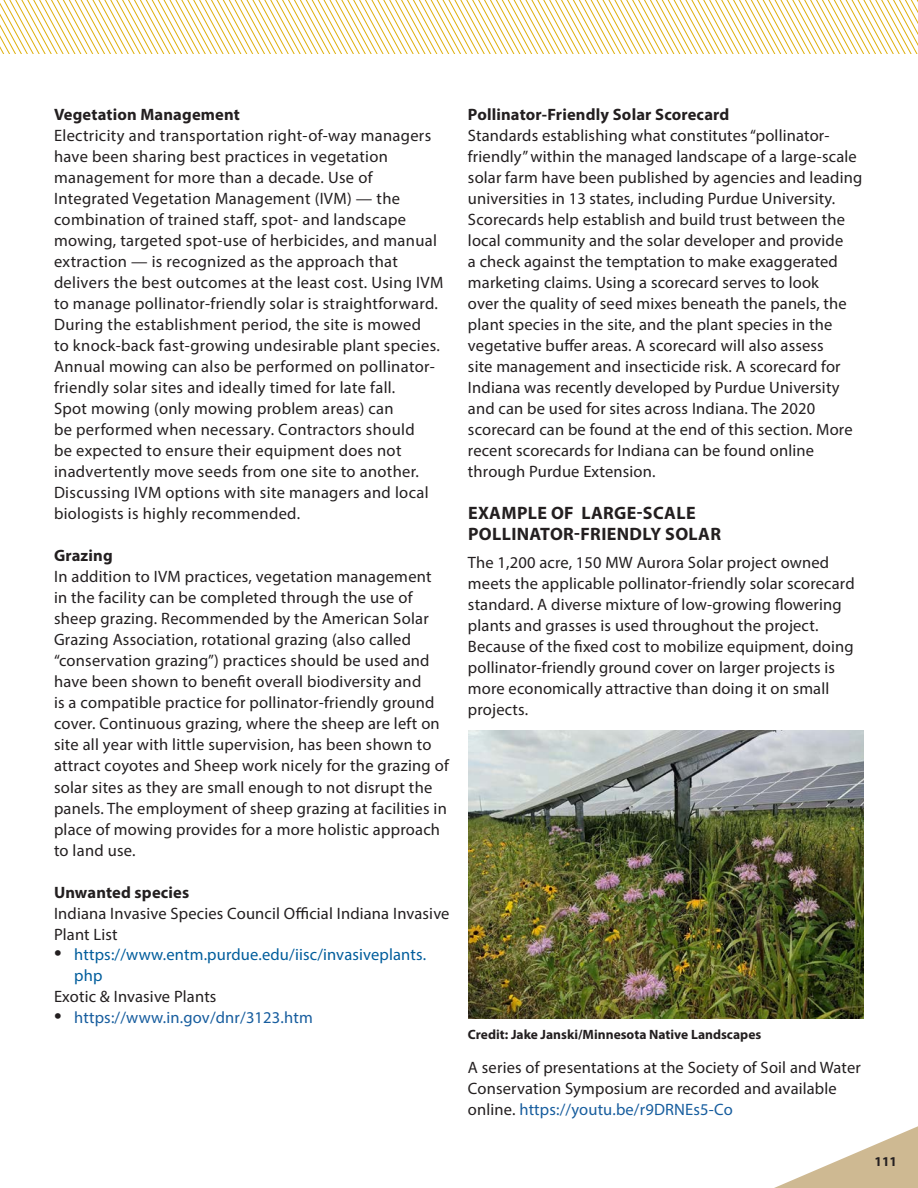
<style>
.page{position:relative;width:918px;height:1188px;background:#fff}
.page>*{position:absolute;margin:0;border:0;box-sizing:border-box;transform-origin:0 0}
.t1{font:700 18px/21px "Myriad Pro";letter-spacing:.02em;color:#231f20}
.t2{font:16.5px/21px "Myriad Pro";letter-spacing:.01em;color:#231f20}
.t3{font:700 16.5px "Myriad Pro";letter-spacing:.01em;color:#231f20}
.t4{font:16.5px/21px "Myriad Pro";letter-spacing:.01em;color:#005d9c}
.t5{font:16.5px "Myriad Pro";letter-spacing:.01em;color:#175d9e}
.t6{font:700 13.5px "Myriad Pro";color:#231f20}
.s1{font-size:27px;color:#231f20}
.s2{color:#175d9e}
</style>
<div class="page">
<svg style="left:774px;top:1126px;width:144px;height:62px"></svg>
<svg style="left:0;top:0;width:918px;height:54px"></svg>
<img style="left:469px;top:731px;width:395px;height:287px">
<p class="t3" style="left:54px;top:104px;width:187px">Vegetation Management</p>
<p class="t2" style="left:54px;top:125px;width:391px">Electricity and transportation right-of-way managers have been sharing best practices in vegetation management for more than a decade. Use of Integrated Vegetation Management (IVM) — the combination of trained staff, spot- and landscape mowing, targeted spot-use of herbicides, and manual extraction — is recognized as the approach that delivers the best outcomes at the least cost. Using IVM to manage pollinator-friendly solar is straightforward.<br>During the establishment period, the site is mowed<br>to knock-back fast-growing undesirable plant species.<br>Annual mowing can also be performed on pollinator&shy;friendly solar sites and ideally timed for late fall.<br>Spot mowing (only mowing problem areas) can<br>be performed when necessary. Contractors should<br>be expected to ensure their equipment does not inadvertently move seeds from one site to another.<br>Discussing IVM options with site managers and local biologists is highly recommended.</p>
<p class="t3" style="left:54px;top:545px;width:60px">Grazing</p>
<p class="t2" style="left:54px;top:566px;width:396px">In addition to IVM practices, vegetation management in the facility can be completed through the use of sheep grazing. Recommended by the American Solar Grazing Association, rotational grazing (also called “conservation grazing”) practices should be used and have been shown to benefit overall biodiversity and<br>is a compatible practice for pollinator-friendly ground cover. Continuous grazing, where the sheep are left on site all year with little supervision, has been shown to attract coyotes and Sheep work nicely for the grazing of solar sites as they are small enough to not disrupt the panels. The employment of sheep grazing at facilities in place of mowing provides for a more holistic approach to land use.</p>
<p class="t3" style="left:54px;top:881px;width:137px">Unwanted species</p>
<p class="t2" style="left:54px;top:902px;width:397px">Indiana Invasive Species Council Official Indiana Invasive<br>Plant List</p>
<p class="t4" style="left:74px;top:944px;width:353px;text-indent:-20px"><span class="s1">•</span> https://www.entm.purdue.edu/iisc/invasiveplants. php</p>
<p class="t2" style="left:54px;top:986px;width:164px">Exotic &amp; Invasive Plants</p>
<p class="t5" style="left:54px;top:1008px;width:260px"><span class="s1">•</span> https://www.in.gov/dnr/3123.htm</p>
<p class="t3" style="left:468px;top:104px;width:263px">Pollinator-Friendly Solar Scorecard</p>
<p class="t2" style="left:468px;top:125px;width:396px">Standards establishing what constitutes “pollinator&shy;friendly” within the managed landscape of a large-scale solar farm have been published by agencies and leading universities in 13 states, including Purdue University.<br>Scorecards help establish and build trust between the local community and the solar developer and provide<br>a check against the temptation to make exaggerated marketing claims. Using a scorecard serves to look<br>over the quality of seed mixes beneath the panels, the plant species in the site, and the plant species in the vegetative buffer areas. A scorecard will also assess<br>site management and insecticide risk. A scorecard for Indiana was recently developed by Purdue University and can be used for sites across Indiana. The 2020 scorecard can be found at the end of this section. More recent scorecards for Indiana can be found online through Purdue Extension.</p>
<p class="t1" style="left:468px;top:502px;width:254px">EXAMPLE OF LARGE-SCALE<br>POLLINATOR-FRIENDLY SOLAR</p>
<p class="t2" style="left:468px;top:552px;width:388px">The 1,200 acre, 150 MW Aurora Solar project owned meets the applicable pollinator-friendly solar scorecard standard. A diverse mixture of low-growing flowering plants and grasses is used throughout the project.<br>Because of the fixed cost to mobilize equipment, doing pollinator-friendly ground cover on larger projects is more economically attractive than doing it on small projects.</p>
<p class="t6" style="left:468px;top:1026px;width:295px">Credit: Jake Janski/Minnesota Native Landscapes</p>
<p class="t2" style="left:468px;top:1057px;width:394px">A series of presentations at the Society of Soil and Water<br>Conservation Symposium are recorded and available online. <span class="s2">https://youtu.be/r9DRNEs5-Co</span></p>
<p class="t6" style="left:875px;top:1153px;width:24px">111</p>
</div>
